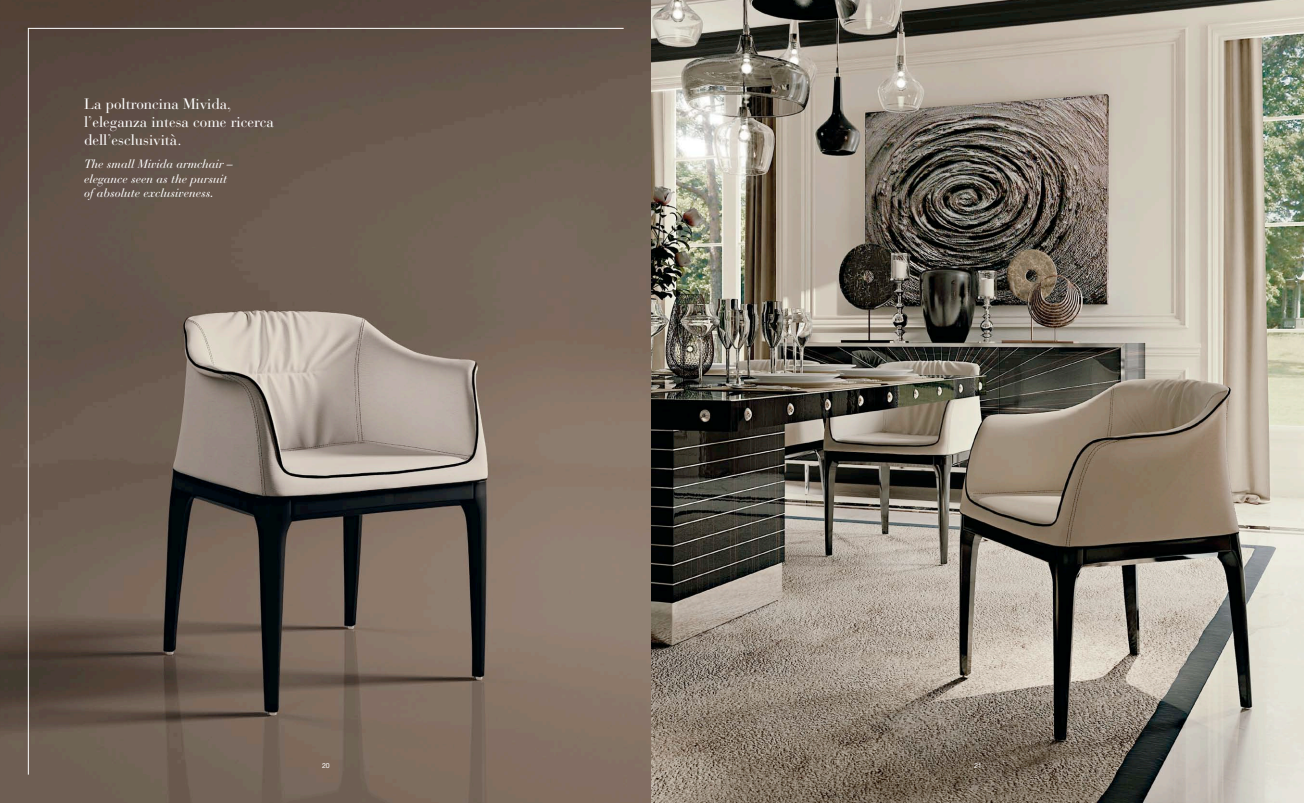
<style>
.page{position:relative;width:1304px;height:803px;background:#fff}
.page>*{position:absolute;margin:0;border:0;box-sizing:border-box;transform-origin:0 0}
.t1{font:15px/18px "Bauer Bodoni Std";color:#fff}
.t2{font:italic 12px/14.4px "Bauer Bodoni Std";color:#fff}
.t3{font:7px "Helvetica Neue";color:#fff}
</style>
<div class="page">
<img style="left:0;top:0;width:1304px;height:802px">
<svg style="left:28px;top:28px;width:596px;height:746px;background:#74655a"></svg>
<p class="t1" style="left:84px;top:95px;width:149px">La poltroncina Mivida,</p>
<p class="t1" style="left:84px;top:113px;width:191px">l’eleganza intesa come ricerca dell’esclusività.</p>
<p class="t2" style="left:84px;top:157px;width:150px">The small Mivida armchair – elegance seen as the pursuit of absolute exclusiveness.</p>
<p class="t3" style="left:322px;top:760px;width:9px">20</p>
<p class="t3" style="left:974px;top:760px;width:9px">21</p>
</div>
